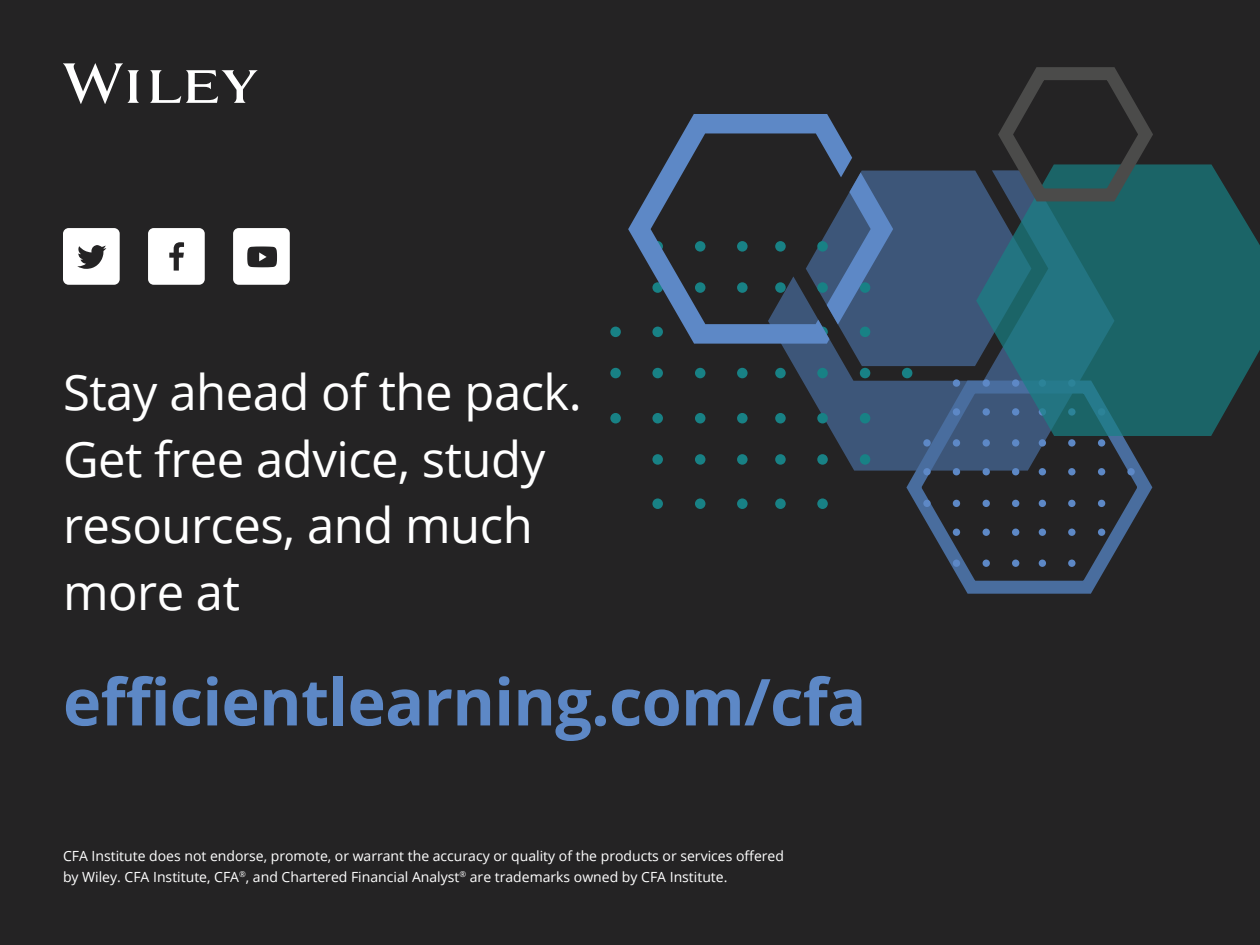
<style>
.page{position:relative;width:1260px;height:945px;background:#242324}
.page>*{position:absolute;margin:0;border:0;box-sizing:border-box;transform-origin:0 0}
.t1{font:700 64.75px "Open Sans";letter-spacing:-.01em;color:#5d88c6}
.t2{font:49px/66.5px "Open Sans";letter-spacing:-.01em;color:#fff}
.t3{font:14px "Open Sans";color:#fff}
</style>
<div class="page">
<svg style="left:63px;top:63px;width:195px;height:41px"></svg>
<svg style="left:63px;top:228px;width:57px;height:57px;background:#dedede"></svg>
<svg style="left:148px;top:228px;width:57px;height:57px;background:#ececec"></svg>
<svg style="left:233px;top:228px;width:57px;height:57px"></svg>
<svg style="left:906px;top:436px;width:247px;height:158px"></svg>
<svg style="left:775px;top:170px;width:339px;height:301px;fill:#3d5679"></svg>
<div style="left:610px;top:413px;width:11px;height:10px;background:#188185;border-radius:50%"></div>
<div style="left:775px;top:413px;width:11px;height:10px;background:#188185;border-radius:50%"></div>
<div style="left:695px;top:413px;width:10px;height:10px;background:#188185;border-radius:50%"></div>
<div style="left:860px;top:413px;width:10px;height:10px;background:#188185;border-radius:50%"></div>
<div style="left:652px;top:413px;width:11px;height:10px;background:#188185;border-radius:50%"></div>
<div style="left:817px;top:413px;width:11px;height:10px;background:#188185;border-radius:50%"></div>
<div style="left:737px;top:413px;width:11px;height:10px;background:#188185;border-radius:50%"></div>
<div style="left:610px;top:327px;width:11px;height:10px;background:#188185;border-radius:50%"></div>
<div style="left:775px;top:498px;width:11px;height:11px;background:#188185;border-radius:50%"></div>
<div style="left:695px;top:498px;width:10px;height:11px;background:#188185;border-radius:50%"></div>
<div style="left:652px;top:498px;width:11px;height:11px;background:#188185;border-radius:50%"></div>
<div style="left:817px;top:498px;width:11px;height:11px;background:#188185;border-radius:50%"></div>
<div style="left:737px;top:498px;width:11px;height:11px;background:#188185;border-radius:50%"></div>
<div style="left:775px;top:454px;width:11px;height:11px;background:#188185;border-radius:50%"></div>
<div style="left:695px;top:454px;width:10px;height:11px;background:#188185;border-radius:50%"></div>
<div style="left:860px;top:454px;width:10px;height:11px;background:#188185;border-radius:50%"></div>
<div style="left:652px;top:454px;width:11px;height:11px;background:#188185;border-radius:50%"></div>
<div style="left:817px;top:454px;width:11px;height:11px;background:#188185;border-radius:50%"></div>
<div style="left:737px;top:454px;width:11px;height:11px;background:#188185;border-radius:50%"></div>
<div style="left:610px;top:368px;width:11px;height:10px;background:#188185;border-radius:50%"></div>
<div style="left:775px;top:368px;width:11px;height:10px;background:#188185;border-radius:50%"></div>
<div style="left:695px;top:368px;width:10px;height:10px;background:#188185;border-radius:50%"></div>
<div style="left:860px;top:368px;width:10px;height:10px;background:#188185;border-radius:50%"></div>
<div style="left:652px;top:368px;width:11px;height:10px;background:#188185;border-radius:50%"></div>
<div style="left:817px;top:368px;width:11px;height:10px;background:#188185;border-radius:50%"></div>
<div style="left:737px;top:368px;width:11px;height:10px;background:#188185;border-radius:50%"></div>
<div style="left:902px;top:368px;width:10px;height:10px;background:#188185;border-radius:50%"></div>
<div style="left:953px;top:379px;width:7px;height:8px;background:#5d88c6;border-radius:50%"></div>
<div style="left:923px;top:500px;width:8px;height:7px;background:#5d88c6;border-radius:50%"></div>
<div style="left:1039px;top:500px;width:7px;height:7px;background:#5d88c6;border-radius:50%"></div>
<div style="left:983px;top:500px;width:7px;height:7px;background:#5d88c6;border-radius:50%"></div>
<div style="left:1098px;top:500px;width:7px;height:7px;background:#5d88c6;border-radius:50%"></div>
<div style="left:953px;top:500px;width:7px;height:7px;background:#5d88c6;border-radius:50%"></div>
<div style="left:1068px;top:500px;width:8px;height:7px;background:#5d88c6;border-radius:50%"></div>
<div style="left:1012px;top:500px;width:7px;height:7px;background:#5d88c6;border-radius:50%"></div>
<div style="left:923px;top:439px;width:8px;height:8px;background:#5d88c6;border-radius:50%"></div>
<div style="left:1039px;top:439px;width:7px;height:8px;background:#5d88c6;border-radius:50%"></div>
<div style="left:983px;top:439px;width:7px;height:8px;background:#5d88c6;border-radius:50%"></div>
<div style="left:1098px;top:439px;width:7px;height:8px;background:#5d88c6;border-radius:50%"></div>
<div style="left:953px;top:439px;width:7px;height:8px;background:#5d88c6;border-radius:50%"></div>
<div style="left:1068px;top:439px;width:8px;height:8px;background:#5d88c6;border-radius:50%"></div>
<div style="left:1012px;top:439px;width:7px;height:8px;background:#5d88c6;border-radius:50%"></div>
<div style="left:1039px;top:560px;width:7px;height:7px;background:#5d88c6;border-radius:50%"></div>
<div style="left:983px;top:560px;width:7px;height:7px;background:#5d88c6;border-radius:50%"></div>
<div style="left:953px;top:560px;width:7px;height:7px;background:#5d88c6;border-radius:50%"></div>
<div style="left:1068px;top:560px;width:8px;height:7px;background:#5d88c6;border-radius:50%"></div>
<div style="left:1012px;top:560px;width:7px;height:7px;background:#5d88c6;border-radius:50%"></div>
<div style="left:953px;top:408px;width:7px;height:8px;background:#5d88c6;border-radius:50%"></div>
<div style="left:1039px;top:529px;width:7px;height:7px;background:#5d88c6;border-radius:50%"></div>
<div style="left:983px;top:529px;width:7px;height:7px;background:#5d88c6;border-radius:50%"></div>
<div style="left:1098px;top:529px;width:7px;height:7px;background:#5d88c6;border-radius:50%"></div>
<div style="left:953px;top:529px;width:7px;height:7px;background:#5d88c6;border-radius:50%"></div>
<div style="left:1068px;top:529px;width:8px;height:7px;background:#5d88c6;border-radius:50%"></div>
<div style="left:1012px;top:529px;width:7px;height:7px;background:#5d88c6;border-radius:50%"></div>
<div style="left:923px;top:468px;width:8px;height:7px;background:#5d88c6;border-radius:50%"></div>
<div style="left:1039px;top:468px;width:7px;height:7px;background:#5d88c6;border-radius:50%"></div>
<div style="left:983px;top:468px;width:7px;height:7px;background:#5d88c6;border-radius:50%"></div>
<div style="left:1098px;top:468px;width:7px;height:7px;background:#5d88c6;border-radius:50%"></div>
<div style="left:953px;top:468px;width:7px;height:7px;background:#5d88c6;border-radius:50%"></div>
<div style="left:1068px;top:468px;width:8px;height:7px;background:#5d88c6;border-radius:50%"></div>
<div style="left:1012px;top:468px;width:7px;height:7px;background:#5d88c6;border-radius:50%"></div>
<div style="left:1127px;top:468px;width:8px;height:7px;background:#5d88c6;border-radius:50%"></div>
<svg style="left:976px;top:164px;width:284px;height:272px;background:#21616a"></svg>
<svg style="left:628px;top:114px;width:265px;height:230px"></svg>
<svg style="left:991px;top:67px;width:170px;height:141px"></svg>
<p class="t2" style="left:63px;top:358px;width:520px">Stay ahead of the pack.<br>Get free advice, study resources, and much more at</p>
<p class="t1" style="left:63px;top:656px;width:805px">efficientlearning.com/cfa</p>
<p class="t3" style="left:63px;top:846px;width:723px">CFA Institute does not endorse, promote, or warrant the accuracy or quality of the products or services offered</p>
<p class="t3" style="left:63px;top:867px;width:666px">by Wiley. CFA Institute, CFA<sup>®</sup>, and Chartered Financial Analyst<sup>®</sup> are trademarks owned by CFA Institute.</p>
</div>
